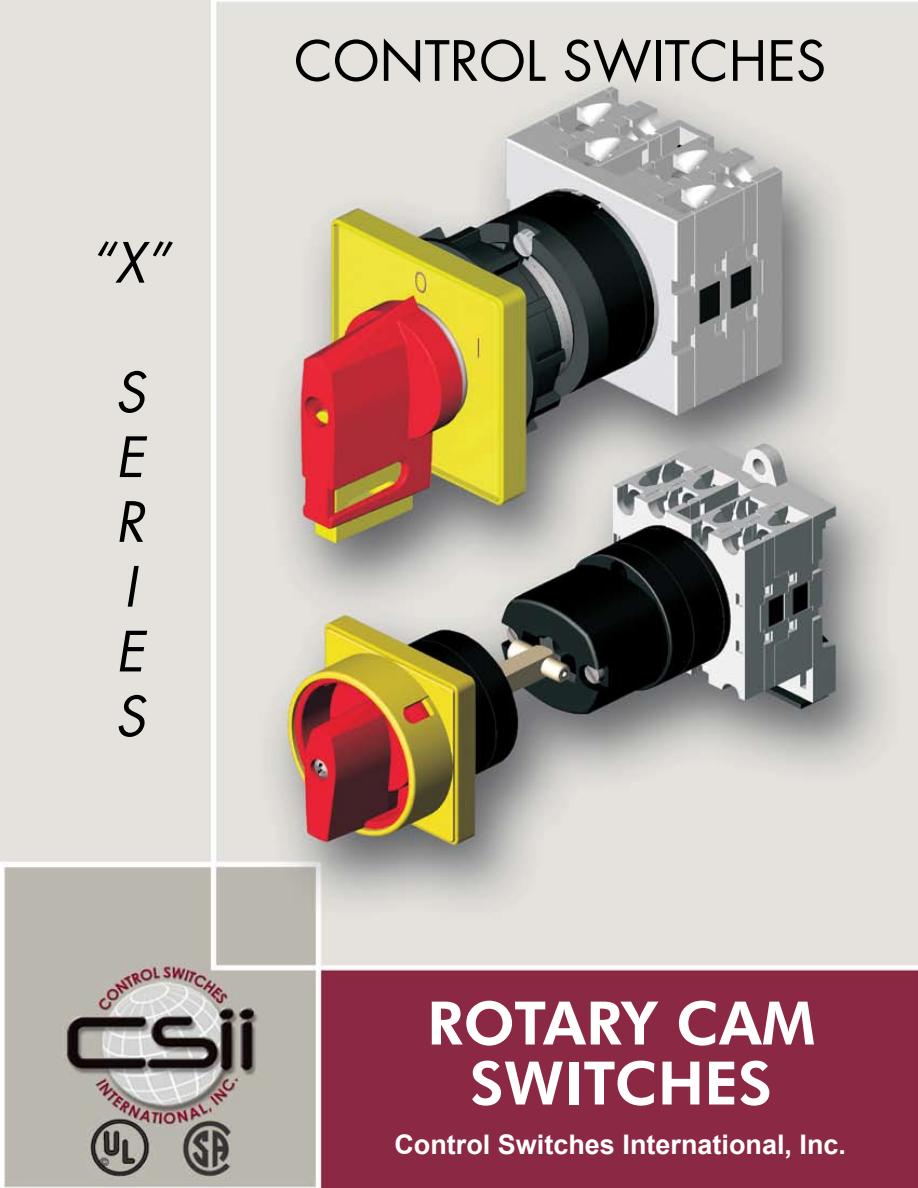
<style>
.page{position:relative;width:918px;height:1188px;background:#fff}
.page>*{position:absolute;margin:0;border:0;box-sizing:border-box;transform-origin:0 0}
.t1{font:800 60px/60px "Futura BT";color:#fff;text-align:center}
.t2{font:54px "Futura";color:#000}
.t3{font:italic 54px/64.8px "Futura";color:#000}
.t4{font:700 27px "Arial";color:#fff}
</style>
<div class="page">
<img style="left:0;top:0;width:918px;height:1188px">
<h2 class="t3" style="left:90px;top:230px;width:81px">“X”</h2>
<h2 class="t3" style="left:115px;top:359px;width:32px">S<br>E<br>R<br>I<br>E<br>S</h2>
<h2 class="t2" style="left:294px;top:24px;width:534px">CONTROL SWITCHES</h2>
<h1 class="t1" style="left:427px;top:993px;width:390px">ROTARY CAM<br>SWITCHES</h1>
<p class="t4" style="left:394px;top:1126px;width:453px">Control Switches International, Inc.</p>
</div>
